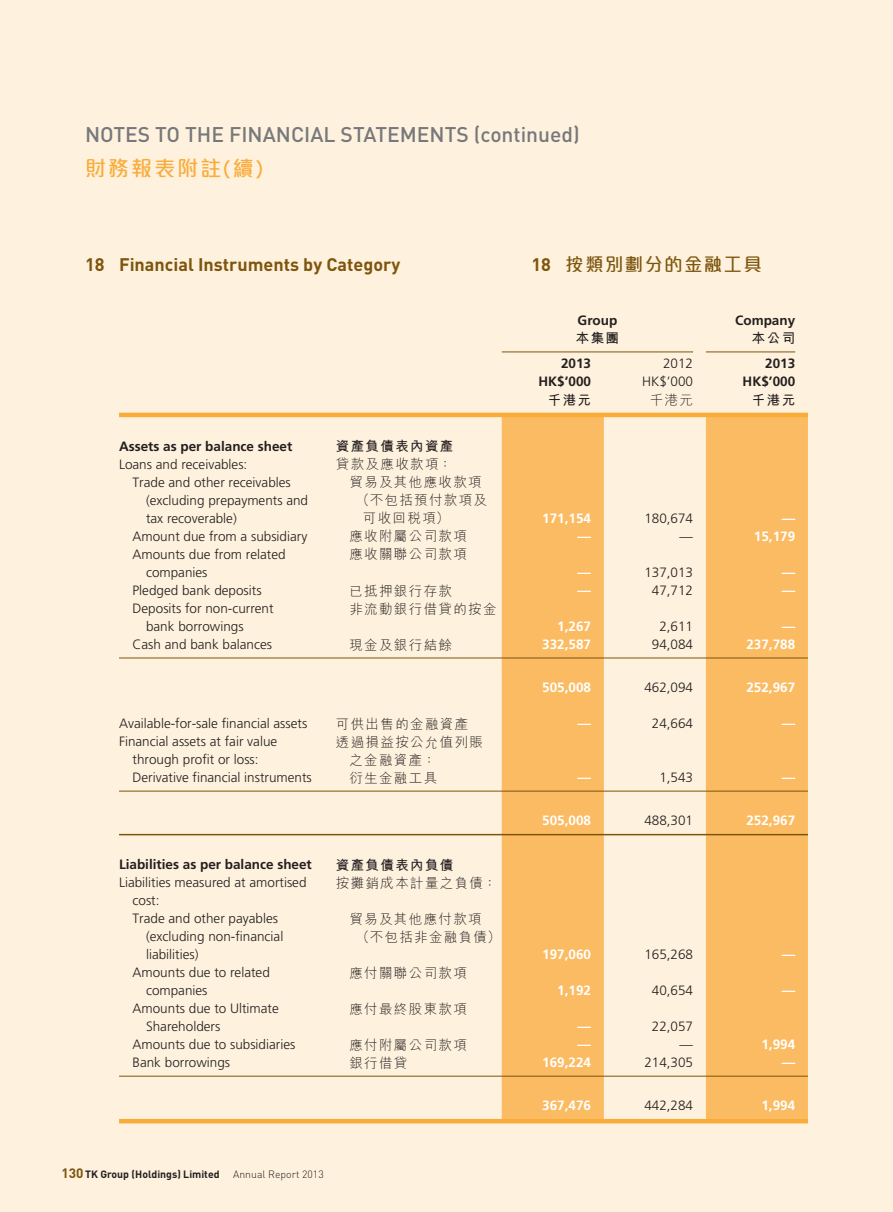
<style>
.page{position:relative;width:893px;height:1212px;background:#fef1dd}
.page>*{position:absolute;margin:0;border:0;box-sizing:border-box;transform-origin:0 0}
.t1{font:500 21px "DIN Pro";color:#76787b}
.t2{font:500 21px "M Elle HK";letter-spacing:.1em;color:#f9ac3a}
.t3{font:700 18px "DIN Pro";color:#7d550d}
.t4{font:500 18px "M Elle HK";letter-spacing:.1em;color:#7d550d}
.t5{font:300 13.5px/18px "Frutiger LT Std";color:#231f20}
.t6{font:300 13.5px/18px "M Hei HK";letter-spacing:.1em;color:#231f20}
.t7{font:700 13.5px "Frutiger LT Std";color:#fff}
.t8{font:700 13.5px "Frutiger LT Std";color:#231f20}
.t9{font:700 13.5px "M Hei HK";letter-spacing:.1em;color:#231f20}
.t10{font:700 10.5px "DIN Pro";color:#231f20}
.t11{font:300 10.5px "DIN Pro";color:#231f20}
.s1{font-family:"DIN Pro";font-weight:700}
.s2{font-size:13.5px;color:#7d550d}
</style>
<div class="page">
<svg style="left:502px;top:417px;width:306px;height:702px;fill:#fbbb62"></svg>
<hr style="left:502px;top:351px;width:191px;height:1px;background:#7d550d">
<hr style="left:706px;top:351px;width:89px;height:1px;background:#7d550d">
<hr style="left:119px;top:658px;width:689px;height:1px;background:#7d550d">
<hr style="left:119px;top:791px;width:689px;height:1px;background:#7d550d">
<hr style="left:119px;top:834px;width:689px;height:1px;background:#7d550d">
<hr style="left:119px;top:1076px;width:689px;height:1px;background:#7d550d">
<hr style="left:119px;top:413px;width:689px;height:4px;background:#f9ac3a">
<hr style="left:119px;top:1119px;width:689px;height:4px;background:#f9ac3a">
<h1 class="t1" style="left:85px;top:127px;width:496px">NOTES TO THE FINANCIAL STATEMENTS (continued)</h1>
<h1 class="t2" style="left:85px;top:160px;width:179px">財務報表附註(續)</h1>
<h2 class="t3" style="left:85px;top:258px;width:317px">18 Financial Instruments by Category</h2>
<h2 class="t4" style="left:531px;top:258px;width:232px"><span class="s1">18</span> 按類別劃分的金融工具</h2>
<p class="t8" style="left:578px;top:314px;width:41px">Group</p>
<p class="t8" style="left:735px;top:314px;width:62px">Company</p>
<p class="t9" style="left:576px;top:333px;width:45px">本集團</p>
<p class="t9" style="left:752px;top:333px;width:45px">本公司</p>
<p class="t8" style="left:561px;top:357px;width:32px">2013</p>
<p class="t5" style="left:663px;top:355px;width:32px">2012</p>
<p class="t8" style="left:765px;top:357px;width:32px">2013</p>
<p class="t8" style="left:538px;top:375px;width:54px">HK$’000</p>
<p class="t5" style="left:642px;top:373px;width:53px">HK$’000</p>
<p class="t8" style="left:743px;top:375px;width:54px">HK$’000</p>
<p class="t9" style="left:548px;top:394px;width:45px">千港元</p>
<p class="t6" style="left:650px;top:392px;width:45px">千港元</p>
<p class="t9" style="left:752px;top:394px;width:45px">千港元</p>
<p class="t8" style="left:119px;top:440px;width:175px">Assets as per balance sheet</p>
<p class="t9" style="left:336px;top:441px;width:119px">資產負債表內資產</p>
<p class="t5" style="left:119px;top:456px;width:130px">Loans and receivables:</p>
<p class="t6" style="left:336px;top:457px;width:118px">貸款及應收款項：</p>
<p class="t5" style="left:146px;top:474px;width:164px;text-indent:-14px">Trade and other receivables (excluding prepayments and tax recoverable)</p>
<p class="t6" style="left:349px;top:475px;width:134px">貿易及其他應收款項</p>
<p class="t6" style="left:356px;top:493px;width:132px">（不包括預付款項及</p>
<p class="t6" style="left:363px;top:511px;width:88px">可收回稅項）</p>
<p class="t7" style="left:542px;top:512px;width:50px">171,154</p>
<p class="t5" style="left:644px;top:510px;width:50px">180,674</p>
<p class="t7" style="left:782px;top:512px;width:15px">—</p>
<p class="t5" style="left:133px;top:528px;width:176px">Amount due from a subsidiary</p>
<p class="t6" style="left:349px;top:529px;width:119px">應收附屬公司款項</p>
<p class="t7" style="left:578px;top:530px;width:15px">—</p>
<p class="t5" style="left:680px;top:528px;width:15px">—</p>
<p class="t7" style="left:754px;top:530px;width:43px">15,179</p>
<p class="t5" style="left:146px;top:546px;width:141px;text-indent:-14px">Amounts due from related companies</p>
<p class="t6" style="left:349px;top:547px;width:119px">應收關聯公司款項</p>
<p class="t7" style="left:578px;top:566px;width:15px">—</p>
<p class="t5" style="left:644px;top:564px;width:50px">137,013</p>
<p class="t7" style="left:782px;top:566px;width:15px">—</p>
<p class="t5" style="left:133px;top:582px;width:131px">Pledged bank deposits</p>
<p class="t6" style="left:349px;top:583px;width:104px">已抵押銀行存款</p>
<p class="t7" style="left:578px;top:584px;width:15px">—</p>
<p class="t5" style="left:652px;top:582px;width:43px">47,712</p>
<p class="t7" style="left:782px;top:584px;width:15px">—</p>
<p class="t5" style="left:146px;top:600px;width:129px;text-indent:-14px">Deposits for non-current bank borrowings</p>
<p class="t6" style="left:349px;top:601px;width:149px">非流動銀行借貸的按金</p>
<p class="t7" style="left:557px;top:620px;width:35px">1,267</p>
<p class="t5" style="left:659px;top:618px;width:35px">2,611</p>
<p class="t7" style="left:782px;top:620px;width:15px">—</p>
<p class="t5" style="left:133px;top:636px;width:141px">Cash and bank balances</p>
<p class="t6" style="left:349px;top:637px;width:104px">現金及銀行結餘</p>
<p class="t7" style="left:542px;top:638px;width:50px">332,587</p>
<p class="t5" style="left:652px;top:636px;width:43px">94,084</p>
<p class="t7" style="left:746px;top:638px;width:50px">237,788</p>
<p class="t7" style="left:542px;top:681px;width:50px">505,008</p>
<p class="t5" style="left:644px;top:679px;width:50px">462,094</p>
<p class="t7" style="left:746px;top:681px;width:50px">252,967</p>
<p class="t5" style="left:119px;top:715px;width:190px">Available-for-sale financial assets</p>
<p class="t6" style="left:336px;top:716px;width:134px">可供出售的金融資產</p>
<p class="t7" style="left:578px;top:717px;width:15px">—</p>
<p class="t5" style="left:652px;top:715px;width:43px">24,664</p>
<p class="t7" style="left:782px;top:717px;width:15px">—</p>
<p class="t5" style="left:119px;top:733px;width:160px;text-align:center">Financial assets at fair value through profit or loss:</p>
<p class="t6" style="left:349px;top:734px;width:135px;text-indent:-14px">透過損益按公允值列賬之金融資產：</p>
<p class="t5" style="left:133px;top:769px;width:181px">Derivative financial instruments</p>
<p class="t6" style="left:349px;top:770px;width:89px">衍生金融工具</p>
<p class="t7" style="left:578px;top:771px;width:15px">—</p>
<p class="t5" style="left:659px;top:769px;width:35px">1,543</p>
<p class="t7" style="left:782px;top:771px;width:15px">—</p>
<p class="t7" style="left:542px;top:814px;width:50px">505,008</p>
<p class="t5" style="left:644px;top:812px;width:50px">488,301</p>
<p class="t7" style="left:746px;top:814px;width:50px">252,967</p>
<p class="t8" style="left:119px;top:858px;width:194px">Liabilities as per balance sheet</p>
<p class="t9" style="left:336px;top:859px;width:119px">資產負債表內負債</p>
<p class="t5" style="left:133px;top:874px;width:175px;text-indent:-14px">Liabilities measured at amortised cost:</p>
<p class="t6" style="left:336px;top:875px;width:162px">按攤銷成本計量之負債：</p>
<p class="t5" style="left:146px;top:910px;width:139px;text-indent:-14px">Trade and other payables (excluding non-financial liabilities)</p>
<p class="t6" style="left:356px;top:911px;width:146px;text-indent:-7px">貿易及其他應付款項<br>（不包括非金融負債）</p>
<p class="t7" style="left:542px;top:948px;width:50px">197,060</p>
<p class="t5" style="left:644px;top:946px;width:50px">165,268</p>
<p class="t7" style="left:782px;top:948px;width:15px">—</p>
<p class="t5" style="left:146px;top:964px;width:125px;text-indent:-14px">Amounts due to related companies</p>
<p class="t6" style="left:349px;top:965px;width:119px">應付關聯公司款項</p>
<p class="t5" style="left:146px;top:1000px;width:134px;text-indent:-14px">Amounts due to Ultimate<br>Shareholders</p>
<p class="t6" style="left:349px;top:1001px;width:119px">應付最終股東款項</p>
<p class="t7" style="left:557px;top:984px;width:35px">1,192</p>
<p class="t5" style="left:652px;top:982px;width:43px">40,654</p>
<p class="t7" style="left:782px;top:984px;width:15px">—</p>
<p class="t7" style="left:578px;top:1020px;width:15px">—</p>
<p class="t5" style="left:652px;top:1018px;width:43px">22,057</p>
<p class="t5" style="left:133px;top:1036px;width:164px">Amounts due to subsidiaries</p>
<p class="t6" style="left:349px;top:1037px;width:119px">應付附屬公司款項</p>
<p class="t7" style="left:578px;top:1038px;width:15px">—</p>
<p class="t5" style="left:680px;top:1036px;width:15px">—</p>
<p class="t7" style="left:761px;top:1038px;width:35px">1,994</p>
<p class="t5" style="left:133px;top:1054px;width:99px">Bank borrowings</p>
<p class="t6" style="left:349px;top:1055px;width:60px">銀行借貸</p>
<p class="t7" style="left:542px;top:1056px;width:50px">169,224</p>
<p class="t5" style="left:644px;top:1054px;width:50px">214,305</p>
<p class="t7" style="left:782px;top:1056px;width:15px">—</p>
<p class="t7" style="left:542px;top:1099px;width:50px">367,476</p>
<p class="t5" style="left:644px;top:1097px;width:50px">442,284</p>
<p class="t7" style="left:761px;top:1099px;width:35px">1,994</p>
<p class="t10" style="left:62px;top:1170px;width:159px"><span class="s2">130</span>TK Group (Holdings) Limited</p>
<p class="t11" style="left:233px;top:1170px;width:92px">Annual Report 2013</p>
</div>
